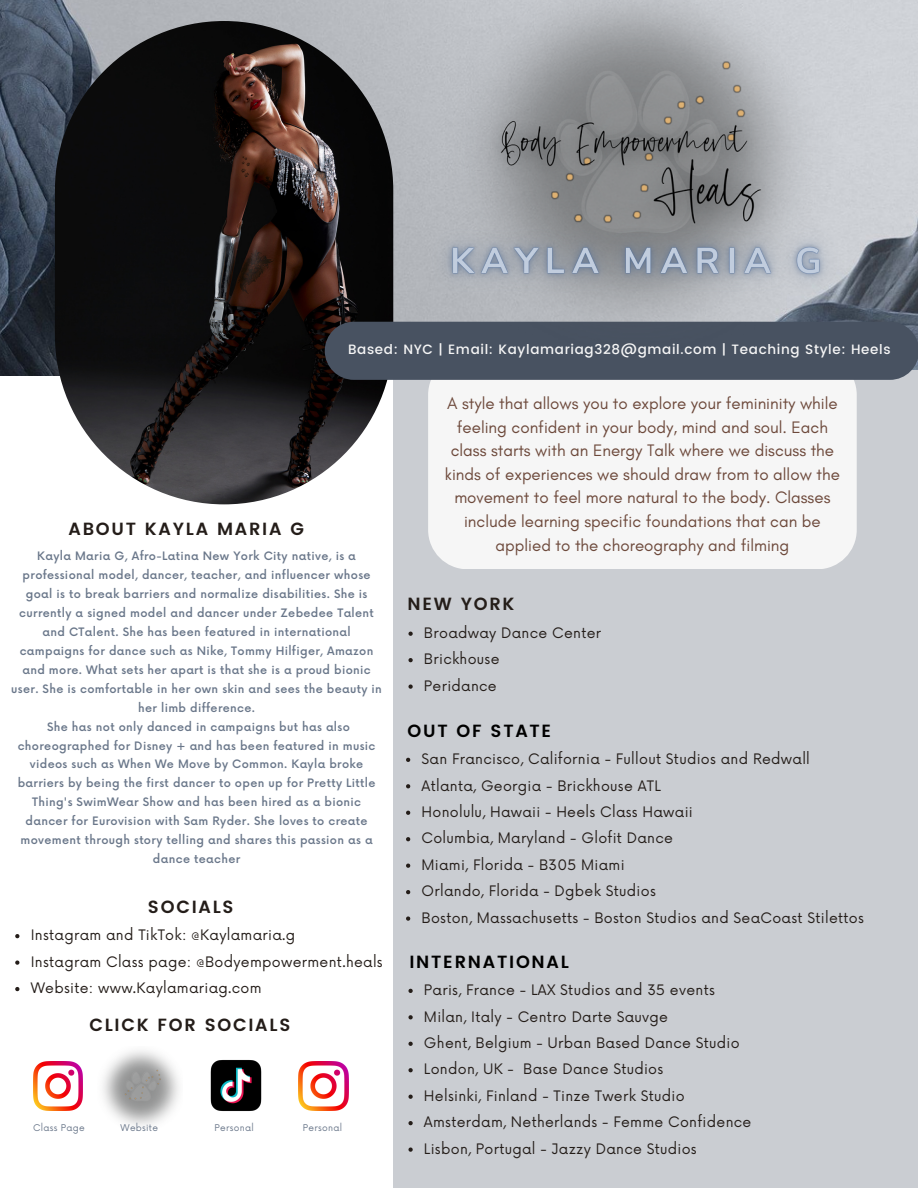
<style>
.page{position:relative;width:918px;height:1188px;background:#fff}
.page>*{position:absolute;margin:0;border:0;box-sizing:border-box;transform-origin:0 0}
.t1{font:600 17.7px "Poppins";letter-spacing:.1em;color:#241d19}
.t2{font:600 17.7px "Poppins";letter-spacing:.1em;color:#000}
.t3{font:16.95px/23.7px "Glacial Indifference";color:#6d493b;text-align:center}
.t4{font:14.1px "Now";letter-spacing:.02em;color:#241d19}
.t5{font:500 13.5px "Poppins";letter-spacing:.05em;color:#f6f6f6}
.t6{font:500 11.4px/18.9px "Now";letter-spacing:.03em;color:#6a778a;text-align:center}
.t7{font:9px "Now";letter-spacing:.03em;color:#6a778a}
</style>
<div class="page">
<img style="left:0;top:0;width:918px;height:375px">
<div style="left:393px;top:370px;width:525px;height:818px;background:#cacdd2"></div>
<div style="left:428px;top:355px;width:429px;height:214px;background:#f6f6f6;border-radius:39px"></div>
<img style="left:55px;top:21px;width:338px;height:483px;border-radius:169px">
<div style="left:325px;top:322px;width:593px;height:58px;background:#485261;border-radius:29px"></div>
<img style="left:409px;top:0;width:466px;height:322px">
<img style="left:33px;top:1061px;width:50px;height:50px">
<img style="left:210px;top:1060px;width:52px;height:51px">
<img style="left:103px;top:1050px;width:76px;height:76px">
<img style="left:411px;top:199px;width:457px;height:123px">
<svg style="left:15px;top:934px;width:4px;height:4px"></svg>
<svg style="left:15px;top:960px;width:4px;height:5px"></svg>
<svg style="left:15px;top:987px;width:4px;height:4px"></svg>
<svg style="left:406px;top:758px;width:4px;height:4px"></svg>
<svg style="left:406px;top:784px;width:4px;height:4px"></svg>
<svg style="left:406px;top:811px;width:4px;height:4px"></svg>
<svg style="left:406px;top:837px;width:4px;height:4px"></svg>
<svg style="left:406px;top:864px;width:4px;height:4px"></svg>
<svg style="left:406px;top:890px;width:4px;height:4px"></svg>
<svg style="left:406px;top:916px;width:4px;height:5px"></svg>
<img style="left:299px;top:1061px;width:49px;height:50px">
<svg style="left:408px;top:632px;width:5px;height:4px"></svg>
<svg style="left:408px;top:658px;width:5px;height:4px"></svg>
<svg style="left:408px;top:685px;width:5px;height:4px"></svg>
<svg style="left:408px;top:989px;width:5px;height:4px"></svg>
<svg style="left:408px;top:1015px;width:5px;height:4px"></svg>
<svg style="left:408px;top:1042px;width:5px;height:4px"></svg>
<svg style="left:408px;top:1068px;width:5px;height:4px"></svg>
<svg style="left:408px;top:1095px;width:5px;height:4px"></svg>
<svg style="left:408px;top:1121px;width:5px;height:4px"></svg>
<svg style="left:408px;top:1148px;width:5px;height:4px"></svg>
<p class="t5" style="left:348px;top:342px;width:544px">Based: NYC | Email: Kaylamariag328@gmail.com | Teaching Style: Heels</p>
<p class="t1" style="left:69px;top:519px;width:237px">ABOUT KAYLA MARIA G</p>
<p class="t6" style="left:11px;top:548px;width:372px">Kayla Maria G, Afro-Latina New York City native, is a professional model, dancer, teacher, and influencer whose goal is to break barriers and normalize disabilities. She is currently a signed model and dancer under Zebedee Talent and CTalent. She has been featured in international campaigns for dance such as Nike, Tommy Hilfiger, Amazon and more. What sets her apart is that she is a proud bionic user. She is comfortable in her own skin and sees the beauty in her limb difference.</p>
<p class="t6" style="left:18px;top:718px;width:359px">She has not only danced in campaigns but has also choreographed for Disney + and has been featured in music videos such as When We Move by Common. Kayla broke barriers by being the first dancer to open up for Pretty Little Thing's SwimWear Show and has been hired as a bionic dancer for Eurovision with Sam Ryder. She loves to create movement through story telling and shares this passion as a dance teacher</p>
<p class="t1" style="left:148px;top:897px;width:87px">SOCIALS</p>
<p class="t4" style="left:31px;top:927px;width:266px">Instagram and TikTok: @Kaylamaria.g</p>
<p class="t4" style="left:31px;top:954px;width:354px">Instagram Class page: @Bodyempowerment.heals</p>
<p class="t4" style="left:31px;top:980px;width:232px">Website: www.Kaylamariag.com</p>
<p class="t1" style="left:89px;top:1015px;width:202px">CLICK FOR SOCIALS</p>
<p class="t7" style="left:33px;top:1123px;width:53px">Class Page</p>
<p class="t7" style="left:121px;top:1123px;width:39px">Website</p>
<p class="t7" style="left:215px;top:1123px;width:41px">Personal</p>
<p class="t7" style="left:303px;top:1123px;width:41px">Personal</p>
<p class="t3" style="left:445px;top:391px;width:397px">A style that allows you to explore your femininity while feeling confident in your body, mind and soul. Each class starts with an Energy Talk where we discuss the kinds of experiences we should draw from to allow the movement to feel more natural to the body. Classes include learning specific foundations that can be applied to the choreography and filming</p>
<p class="t1" style="left:408px;top:593px;width:108px">NEW YORK</p>
<p class="t4" style="left:424px;top:625px;width:179px">Broadway Dance Center</p>
<p class="t4" style="left:424px;top:651px;width:77px">Brickhouse</p>
<p class="t4" style="left:424px;top:678px;width:74px">Peridance</p>
<p class="t2" style="left:408px;top:721px;width:145px">OUT OF STATE</p>
<p class="t4" style="left:422px;top:751px;width:390px">San Francisco, California - Fullout Studios and Redwall</p>
<p class="t4" style="left:422px;top:778px;width:241px">Atlanta, Georgia - Brickhouse ATL</p>
<p class="t4" style="left:422px;top:804px;width:273px">Honolulu, Hawaii - Heels Class Hawaii</p>
<p class="t4" style="left:422px;top:830px;width:253px">Columbia, Maryland - Glofit Dance</p>
<p class="t4" style="left:422px;top:857px;width:205px">Miami, Florida - B305 Miami</p>
<p class="t4" style="left:422px;top:883px;width:236px">Orlando, Florida - Dgbek Studios</p>
<p class="t4" style="left:422px;top:910px;width:444px">Boston, Massachusetts - Boston Studios and SeaCoast Stilettos</p>
<p class="t2" style="left:409px;top:951px;width:161px">INTERNATIONAL</p>
<p class="t4" style="left:424px;top:982px;width:292px">Paris, France - LAX Studios and 35 events</p>
<p class="t4" style="left:424px;top:1009px;width:246px">Milan, Italy - Centro Darte Sauvge</p>
<p class="t4" style="left:424px;top:1035px;width:317px">Ghent, Belgium - Urban Based Dance Studio</p>
<p class="t4" style="left:424px;top:1062px;width:241px">London, UK - Base Dance Studios</p>
<p class="t4" style="left:424px;top:1088px;width:262px">Helsinki, Finland - Tinze Twerk Studio</p>
<p class="t4" style="left:424px;top:1114px;width:329px">Amsterdam, Netherlands - Femme Confidence</p>
<p class="t4" style="left:424px;top:1141px;width:274px">Lisbon, Portugal - Jazzy Dance Studios</p>
</div>
